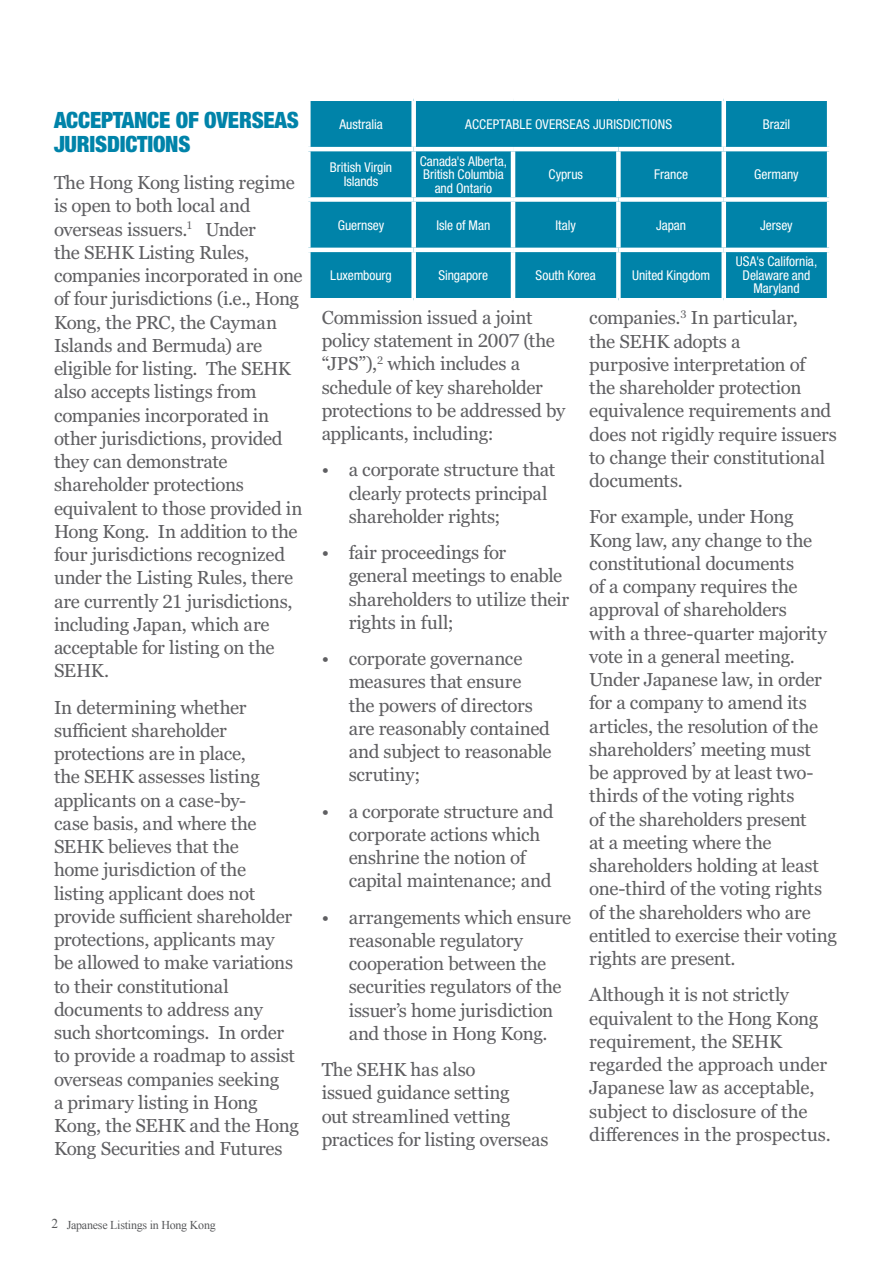
<style>
.page{position:relative;width:893px;height:1263px;background:#fff}
.page>*{position:absolute;margin:0;border:0;box-sizing:border-box;transform-origin:0 0}
.Subhead{font:900 condensed 22.5px/24px "Helvetica Neue LT Std";letter-spacing:-.01em;color:#0083a9}
.Body{font:18.75px/23.2px "Georgia Pro";letter-spacing:-.015em;color:#5f5f62}
.Body-2{font:condensed 13.5px/13.5px "Helvetica Neue LT Std";letter-spacing:-.005em;color:#fff;text-align:center}
.t1{font:13.5px "Times New Roman";color:#57585a}
.t2{font:12px "Times New Roman";letter-spacing:-.02em;color:#57585a}
</style>
<div class="page">
<div style="left:311px;top:101px;width:516px;height:197px;background:#0083a9"></div>
<div style="left:411px;top:101px;width:5px;height:46px;background:#fff"></div>
<div style="left:721px;top:101px;width:5px;height:46px;background:#fff"></div>
<hr style="left:306px;top:147px;width:108px;height:4px;background:#fff">
<hr style="left:414px;top:147px;width:99px;height:4px;background:#fff">
<div style="left:411px;top:151px;width:5px;height:46px;background:#fff"></div>
<hr style="left:513px;top:147px;width:105px;height:4px;background:#fff">
<hr style="left:511px;top:151px;width:4px;height:46px;background:#fff">
<hr style="left:618px;top:147px;width:106px;height:4px;background:#fff">
<div style="left:616px;top:151px;width:5px;height:46px;background:#fff"></div>
<hr style="left:724px;top:147px;width:107px;height:4px;background:#fff">
<div style="left:721px;top:151px;width:5px;height:46px;background:#fff"></div>
<div style="left:306px;top:197px;width:108px;height:5px;background:#fff"></div>
<div style="left:414px;top:197px;width:99px;height:5px;background:#fff"></div>
<div style="left:411px;top:202px;width:5px;height:46px;background:#fff"></div>
<div style="left:513px;top:197px;width:105px;height:5px;background:#fff"></div>
<hr style="left:511px;top:202px;width:4px;height:46px;background:#fff">
<div style="left:618px;top:197px;width:106px;height:5px;background:#fff"></div>
<div style="left:616px;top:202px;width:5px;height:46px;background:#fff"></div>
<div style="left:724px;top:197px;width:107px;height:5px;background:#fff"></div>
<div style="left:721px;top:202px;width:5px;height:46px;background:#fff"></div>
<hr style="left:306px;top:248px;width:108px;height:4px;background:#fff">
<hr style="left:414px;top:248px;width:99px;height:4px;background:#fff">
<div style="left:411px;top:252px;width:5px;height:46px;background:#fff"></div>
<hr style="left:513px;top:248px;width:105px;height:4px;background:#fff">
<hr style="left:511px;top:252px;width:4px;height:46px;background:#fff">
<hr style="left:618px;top:248px;width:106px;height:4px;background:#fff">
<div style="left:616px;top:252px;width:5px;height:46px;background:#fff"></div>
<hr style="left:724px;top:248px;width:107px;height:4px;background:#fff">
<div style="left:721px;top:252px;width:5px;height:46px;background:#fff"></div>
<p class="Subhead" style="left:54px;top:108px;width:246px">ACCEPTANCE OF OVERSEAS<br>JURISDICTIONS</p>
<p class="Body" style="left:54px;top:172px;width:250px">The Hong Kong listing regime is open to both local and overseas issuers.<sup>1</sup> Under<br>the SEHK Listing Rules, companies incorporated in one of four jurisdictions (i.e., Hong<br>Kong, the PRC, the Cayman<br>Islands and Bermuda) are eligible for listing. The SEHK also accepts listings from companies incorporated in other jurisdictions, provided they can demonstrate shareholder protections equivalent to those provided in<br>Hong Kong. In addition to the four jurisdictions recognized under the Listing Rules, there are currently 21 jurisdictions, including Japan, which are acceptable for listing on the<br>SEHK.</p>
<p class="Body" style="left:54px;top:696px;width:246px">In determining whether sufficient shareholder protections are in place,<br>the SEHK assesses listing applicants on a case-by-<br>case basis, and where the<br>SEHK believes that the<br>home jurisdiction of the listing applicant does not provide sufficient shareholder protections, applicants may<br>be allowed to make variations to their constitutional documents to address any such shortcomings. In order to provide a roadmap to assist overseas companies seeking<br>a primary listing in Hong<br>Kong, the SEHK and the Hong<br>Kong Securities and Futures</p>
<p class="Body-2" style="left:339px;top:117px;width:45px">Australia</p>
<p class="Body-2" style="left:465px;top:117px;width:208px">ACCEPTABLE OVERSEAS JURISDICTIONS</p>
<p class="Body-2" style="left:763px;top:117px;width:29px">Brazil</p>
<p class="Body-2" style="left:330px;top:161px;width:64px">British Virgin<br>Islands</p>
<p class="Body-2" style="left:420px;top:154px;width:89px">Canada's Alberta,<br>British Columbia and Ontario</p>
<p class="Body-2" style="left:548px;top:168px;width:36px">Cyprus</p>
<p class="Body-2" style="left:654px;top:168px;width:35px">France</p>
<p class="Body-2" style="left:754px;top:168px;width:46px">Germany</p>
<p class="Body-2" style="left:338px;top:218px;width:48px">Guernsey</p>
<p class="Body-2" style="left:436px;top:218px;width:55px">Isle of Man</p>
<p class="Body-2" style="left:555px;top:218px;width:22px">Italy</p>
<p class="Body-2" style="left:656px;top:218px;width:32px">Japan</p>
<p class="Body-2" style="left:760px;top:218px;width:34px">Jersey</p>
<p class="Body-2" style="left:330px;top:268px;width:63px">Luxembourg</p>
<p class="Body-2" style="left:438px;top:268px;width:51px">Singapore</p>
<p class="Body-2" style="left:535px;top:268px;width:62px">South Korea</p>
<p class="Body-2" style="left:632px;top:268px;width:80px">United Kingdom</p>
<p class="Body-2" style="left:736px;top:255px;width:83px">USA's California,<br>Delaware and<br>Maryland</p>
<p class="Body" style="left:322px;top:306px;width:245px">Commission issued a joint policy statement in 2007 (the “JPS”),<sup>2</sup> which includes a schedule of key shareholder protections to be addressed by applicants, including:</p>
<p class="Body" style="left:349px;top:459px;width:208px;text-indent:-27px">• a corporate structure that clearly protects principal shareholder rights;</p>
<p class="Body" style="left:349px;top:542px;width:222px;text-indent:-27px">• fair proceedings for general meetings to enable shareholders to utilize their rights in full;</p>
<p class="Body" style="left:349px;top:648px;width:204px;text-indent:-27px">• corporate governance measures that ensure the powers of directors are reasonably contained and subject to reasonable scrutiny;</p>
<p class="Body" style="left:349px;top:800px;width:206px;text-indent:-27px">• a corporate structure and corporate actions which enshrine the notion of capital maintenance; and</p>
<p class="Body" style="left:349px;top:906px;width:224px;text-indent:-27px">• arrangements which ensure reasonable regulatory cooperation between the securities regulators of the issuer’s home jurisdiction and those in Hong Kong.</p>
<p class="Body" style="left:322px;top:1058px;width:228px">The SEHK has also<br>issued guidance setting<br>out streamlined vetting practices for listing overseas</p>
<p class="Body" style="left:589px;top:307px;width:249px">companies.<sup>3</sup> In particular,<br>the SEHK adopts a<br>purposive interpretation of<br>the shareholder protection equivalence requirements and does not rigidly require issuers to change their constitutional documents.</p>
<p class="Body" style="left:589px;top:506px;width:249px">For example, under Hong<br>Kong law, any change to the constitutional documents<br>of a company requires the approval of shareholders<br>with a three-quarter majority vote in a general meeting.<br>Under Japanese law, in order for a company to amend its articles, the resolution of the shareholders’ meeting must<br>be approved by at least two&shy;thirds of the voting rights<br>of the shareholders present<br>at a meeting where the shareholders holding at least one-third of the voting rights of the shareholders who are entitled to exercise their voting rights are present.</p>
<p class="Body" style="left:589px;top:984px;width:243px">Although it is not strictly equivalent to the Hong Kong requirement, the SEHK regarded the approach under<br>Japanese law as acceptable, subject to disclosure of the differences in the prospectus.</p>
<p class="t1" style="left:51px;top:1214px;width:8px">2</p>
<p class="t2" style="left:67px;top:1217px;width:151px">Japanese Listings in Hong Kong</p>
</div>
